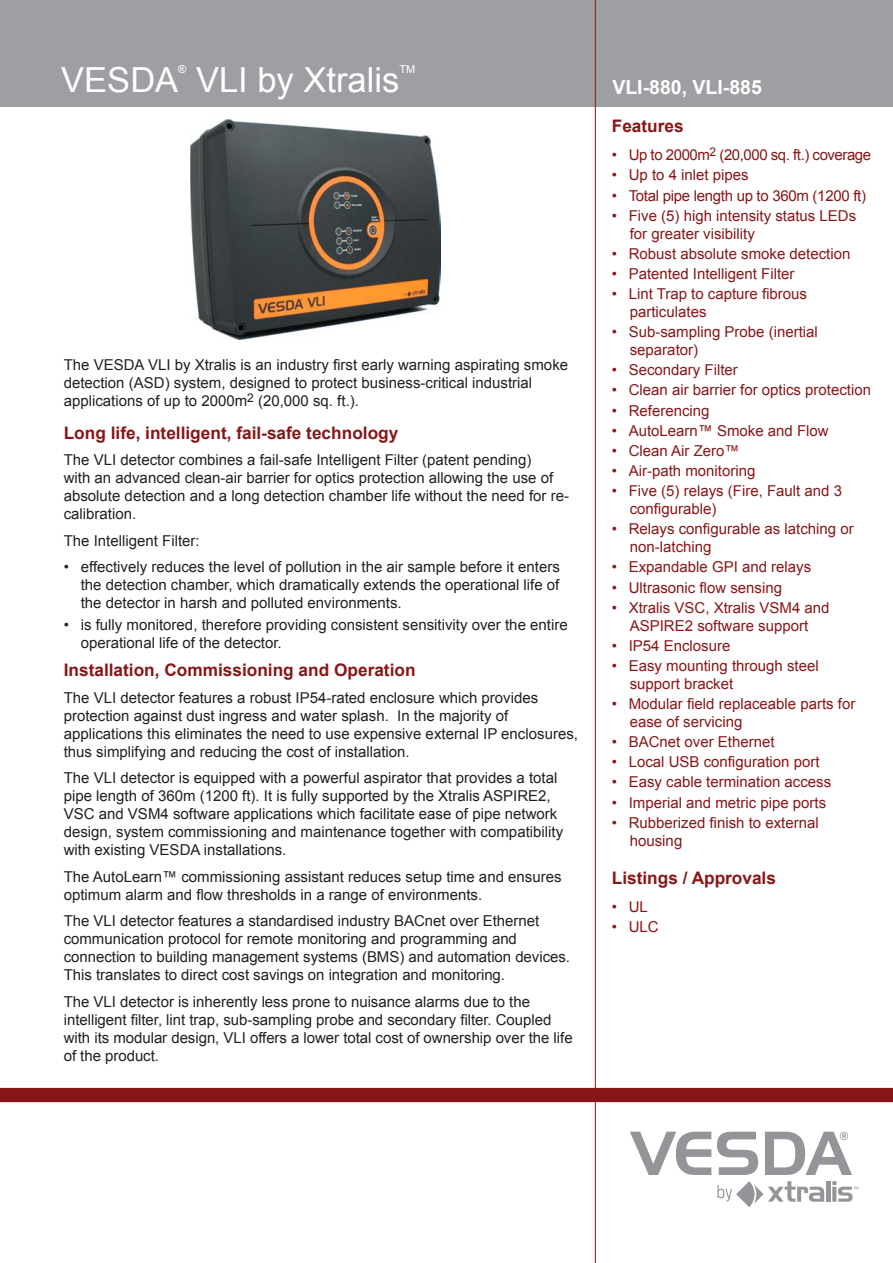
<style>
.page{position:relative;width:893px;height:1263px;background:#fff}
.page>*{position:absolute;margin:0;border:0;box-sizing:border-box;transform-origin:0 0}
.t1{font:34.5px "Arial";color:#fff}
.t2{font:700 19.5px "Arial";color:#fff}
.t3{font:700 17.25px "Arial";color:#881618}
.t4{font:15px/18px "Arial";color:#231f20}
.t5{font:15px/18px "Arial";color:#881618}
.t6{font:15px "Arial";letter-spacing:-.03em;color:#881618}
.t7{font:15px "Arial";letter-spacing:-.02em;color:#881618}
.t8{font:10.95px "Arial";color:#fff}
</style>
<div class="page">
<div style="left:0;top:1088px;width:893px;height:14px;background:#881618"></div>
<div style="left:0;top:0;width:893px;height:106px;background:#9d9fa2"></div>
<hr style="left:595px;top:0;width:1px;height:1263px;background:#881618">
<svg style="left:630px;top:1132px;width:81px;height:43px"></svg>
<svg style="left:717px;top:1132px;width:41px;height:43px"></svg>
<svg style="left:765px;top:1132px;width:87px;height:43px"></svg>
<hr style="left:826px;top:1181px;width:4px;height:21px;background:#939598">
<svg style="left:717px;top:1181px;width:107px;height:26px"></svg>
<svg style="left:832px;top:1181px;width:26px;height:21px"></svg>
<img style="left:190px;top:119px;width:251px;height:220px">
<h1 class="t1" style="left:61px;top:57px;width:119px">VESDA</h1>
<p class="t8" style="left:178px;top:62px;width:10px">®</p>
<h1 class="t1" style="left:196px;top:57px;width:205px">VLI by Xtralis</h1>
<p class="t8" style="left:399px;top:62px;width:17px">TM</p>
<p class="t4" style="left:64px;top:356px;width:506px">The VESDA VLI by Xtralis is an industry first early warning aspirating smoke detection (ASD) system, designed to protect business-critical industrial applications of up to 2000m<sup>2</sup> (20,000 sq. ft.).</p>
<p class="t3" style="left:64px;top:421px;width:336px">Long life, intelligent, fail-safe technology</p>
<p class="t4" style="left:64px;top:451px;width:507px">The VLI detector combines a fail-safe Intelligent Filter (patent pending)<br>with an advanced clean-air barrier for optics protection allowing the use of absolute detection and a long detection chamber life without the need for re&shy;calibration.</p>
<p class="t4" style="left:64px;top:531px;width:137px">The Intelligent Filter:</p>
<p class="t4" style="left:81px;top:558px;width:481px;text-align:justify;text-indent:-17px">• effectively reduces the level of pollution in the air sample before it enters the detection chamber, which dramatically extends the operational life of the detector in harsh and polluted environments.</p>
<p class="t4" style="left:81px;top:616px;width:488px;text-indent:-17px">• is fully monitored, therefore providing consistent sensitivity over the entire operational life of the detector.</p>
<p class="t3" style="left:64px;top:659px;width:353px">Installation, Commissioning and Operation</p>
<p class="t4" style="left:64px;top:689px;width:516px">The VLI detector features a robust IP54-rated enclosure which provides protection against dust ingress and water splash. In the majority of applications this eliminates the need to use expensive external IP enclosures, thus simplifying and reducing the cost of installation.</p>
<p class="t4" style="left:64px;top:769px;width:501px">The VLI detector is equipped with a powerful aspirator that provides a total pipe length of 360m (1200 ft). It is fully supported by the Xtralis ASPIRE2, VSC and VSM4 software applications which facilitate ease of pipe network design, system commissioning and maintenance together with compatibility with existing VESDA installations.</p>
<p class="t4" style="left:64px;top:868px;width:499px">The AutoLearn™ commissioning assistant reduces setup time and ensures optimum alarm and flow thresholds in a range of environments.</p>
<p class="t4" style="left:64px;top:912px;width:508px">The VLI detector features a standardised industry BACnet over Ethernet communication protocol for remote monitoring and programming and connection to building management systems (BMS) and automation devices.<br>This translates to direct cost savings on integration and monitoring.</p>
<p class="t4" style="left:64px;top:993px;width:510px">The VLI detector is inherently less prone to nuisance alarms due to the intelligent filter, lint trap, sub-sampling probe and secondary filter. Coupled with its modular design, VLI offers a lower total cost of ownership over the life of the product.</p>
<h2 class="t2" style="left:612px;top:75px;width:151px">VLI-880, VLI-885</h2>
<p class="t3" style="left:612px;top:114px;width:73px">Features</p>
<p class="t6" style="left:612px;top:145px;width:261px">• Up to 2000m<sup>2</sup> (20,000 sq. ft.) coverage</p>
<p class="t5" style="left:612px;top:166px;width:138px">• Up to 4 inlet pipes</p>
<p class="t7" style="left:612px;top:185px;width:256px">• Total pipe length up to 360m (1200 ft)</p>
<p class="t5" style="left:630px;top:207px;width:228px;text-indent:-18px">• Five (5) high intensity status LEDs for greater visibility</p>
<p class="t5" style="left:612px;top:245px;width:240px">• Robust absolute smoke detection</p>
<p class="t5" style="left:612px;top:265px;width:184px">• Patented Intelligent Filter</p>
<p class="t5" style="left:630px;top:285px;width:179px;text-indent:-18px">• Lint Trap to capture fibrous particulates</p>
<p class="t5" style="left:630px;top:323px;width:190px;text-indent:-18px">• Sub-sampling Probe (inertial separator)</p>
<p class="t5" style="left:612px;top:361px;width:128px">• Secondary Filter</p>
<p class="t5" style="left:612px;top:381px;width:261px">• Clean air barrier for optics protection</p>
<p class="t5" style="left:612px;top:401px;width:99px">• Referencing</p>
<p class="t5" style="left:612px;top:422px;width:218px">• AutoLearn™ Smoke and Flow</p>
<p class="t5" style="left:612px;top:442px;width:129px">• Clean Air Zero™</p>
<p class="t5" style="left:612px;top:462px;width:145px">• Air-path monitoring</p>
<p class="t5" style="left:630px;top:482px;width:214px;text-indent:-18px">• Five (5) relays (Fire, Fault and 3 configurable)</p>
<p class="t5" style="left:630px;top:520px;width:225px;text-indent:-18px">• Relays configurable as latching or non-latching</p>
<p class="t5" style="left:612px;top:558px;width:201px">• Expandable GPI and relays</p>
<p class="t5" style="left:612px;top:578px;width:172px">• Ultrasonic flow sensing</p>
<p class="t5" style="left:612px;top:598px;width:219px;text-align:center">• Xtralis VSC, Xtralis VSM4 and<br>ASPIRE2 software support</p>
<p class="t5" style="left:612px;top:637px;width:120px">• IP54 Enclosure</p>
<p class="t5" style="left:630px;top:657px;width:190px;text-indent:-18px">• Easy mounting through steel support bracket</p>
<p class="t5" style="left:630px;top:695px;width:227px;text-indent:-18px">• Modular field replaceable parts for ease of servicing</p>
<p class="t5" style="left:612px;top:733px;width:164px">• BACnet over Ethernet</p>
<p class="t5" style="left:612px;top:753px;width:209px">• Local USB configuration port</p>
<p class="t5" style="left:612px;top:773px;width:221px">• Easy cable termination access</p>
<p class="t5" style="left:612px;top:793px;width:216px">• Imperial and metric pipe ports</p>
<p class="t5" style="left:630px;top:814px;width:190px;text-indent:-18px">• Rubberized finish to external housing</p>
<p class="t3" style="left:612px;top:866px;width:166px">Listings / Approvals</p>
<p class="t5" style="left:612px;top:898px;width:38px">• UL</p>
<p class="t5" style="left:612px;top:918px;width:48px">• ULC</p>
</div>
